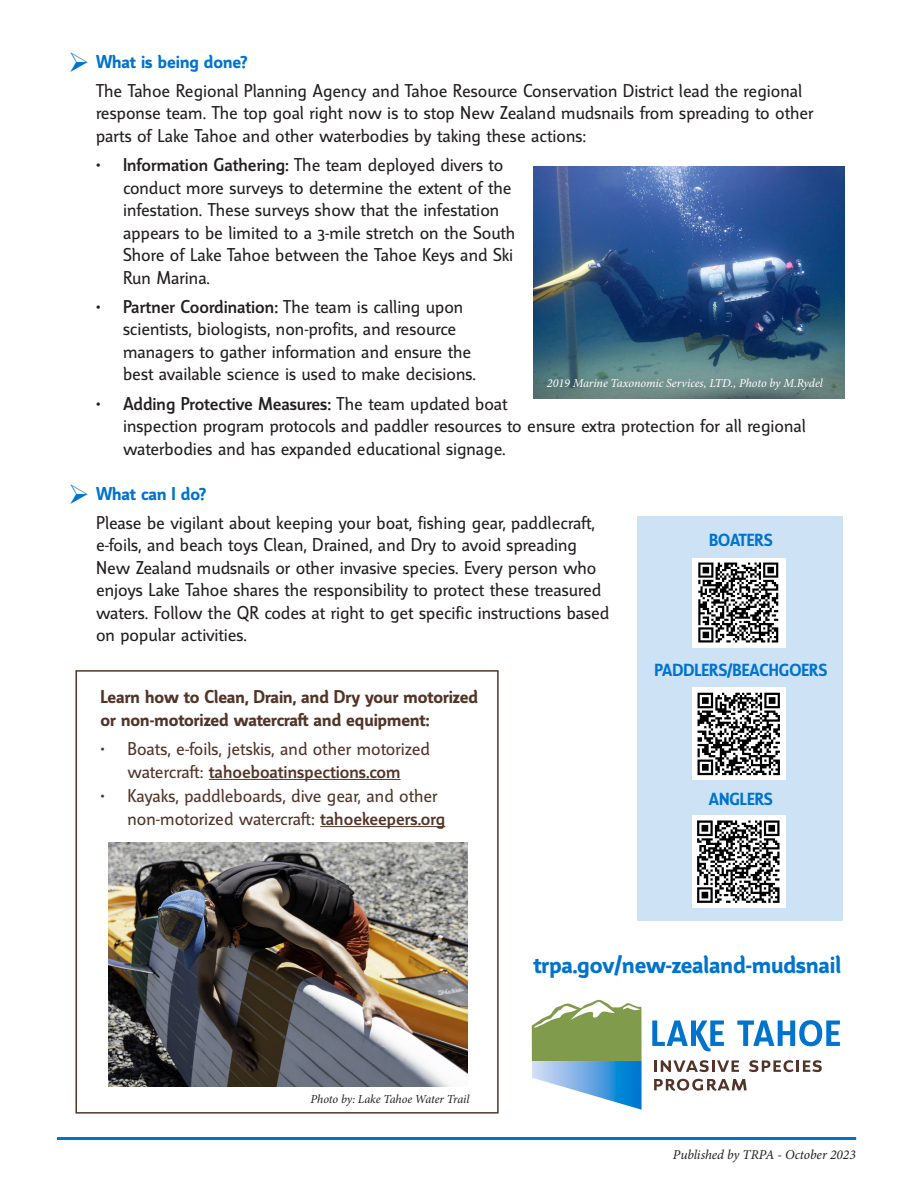
<style>
.page{position:relative;width:918px;height:1188px;background:#fff}
.page>*{position:absolute;margin:0;border:0;box-sizing:border-box;transform-origin:0 0}
.t1{font:700 24px "Manual Semi";color:#0073ce}
.t2{font:18px/22.5px "Manual Semi";color:#231f20}
.t3{font:18px/22.5px "Manual Semi";color:#523528;text-align:center}
.t4{font:700 18px/22.5px "Manual Semi";color:#523528}
.t5{font:700 18px "Manual Semi";color:#0073ce}
.t6{font:700 16.95px "Manual Semi";color:#0073ce}
.t7{font:italic 13.5px "Minion Pro";letter-spacing:-.005em;color:#231f20}
.t8{font:italic 12.15px "Minion Pro";letter-spacing:-.005em;color:#fff}
.t9{font:italic 12.15px "Minion Pro";letter-spacing:-.01em;color:#231f20}
.s1{font-weight:500}
</style>
<div class="page">
<div style="left:75px;top:670px;width:424px;height:444px;border:2px solid #523528"></div>
<svg style="left:532px;top:1000px;width:110px;height:110px"></svg>
<svg style="left:652px;top:1020px;width:72px;height:32px"></svg>
<svg style="left:737px;top:1020px;width:103px;height:26px"></svg>
<svg style="left:654px;top:1060px;width:85px;height:12px"></svg>
<svg style="left:749px;top:1060px;width:73px;height:12px"></svg>
<svg style="left:654px;top:1079px;width:93px;height:12px"></svg>
<img style="left:533px;top:166px;width:311px;height:233px">
<img style="left:108px;top:843px;width:359px;height:243px">
<div style="left:637px;top:516px;width:206px;height:404px;background:#cde3f5"></div>
<div style="left:692px;top:558px;width:93px;height:89px;background:#fff"></div>
<svg style="left:698px;top:562px;width:81px;height:81px"></svg>
<div style="left:692px;top:687px;width:93px;height:93px;background:#fff"></div>
<svg style="left:697px;top:692px;width:83px;height:84px"></svg>
<div style="left:692px;top:815px;width:93px;height:92px;background:#fff"></div>
<svg style="left:697px;top:820px;width:83px;height:83px"></svg>
<hr style="left:209px;top:779px;width:192px;height:1px;background:#523528">
<hr style="left:320px;top:826px;width:125px;height:1px;background:#523528">
<hr style="left:57px;top:1137px;width:799px;height:3px;background:#0073ce">
<p class="t5" style="left:96px;top:50px;width:153px">What is being done?</p>
<p class="t2" style="left:96px;top:79px;width:719px">The Tahoe Regional Planning Agency and Tahoe Resource Conservation District lead the regional response team. The top goal right now is to stop New Zealand mudsnails from spreading to other parts of Lake Tahoe and other waterbodies by taking these actions:</p>
<p class="t2" style="left:123px;top:153px;width:394px;text-indent:-27px"><span class="s1">• Information Gathering:</span> The team deployed divers to conduct more surveys to determine the extent of the infestation. These surveys show that the infestation appears to be limited to a 3-mile stretch on the South Shore of Lake Tahoe between the Tahoe Keys and Ski Run Marina.</p>
<p class="t2" style="left:123px;top:295px;width:355px;text-indent:-27px"><span class="s1">• Partner Coordination:</span> The team is calling upon scientists, biologists, non-profits, and resource managers to gather information and ensure the best available science is used to make decisions.</p>
<p class="t2" style="left:123px;top:392px;width:684px;text-indent:-27px"><span class="s1">• Adding Protective Measures:</span> The team updated boat<br>inspection program protocols and paddler resources to ensure extra protection for all regional waterbodies and has expanded educational signage.</p>
<p class="t5" style="left:96px;top:482px;width:112px">What can I do?</p>
<p class="t2" style="left:96px;top:511px;width:515px">Please be vigilant about keeping your boat, fishing gear, paddlecraft, e-foils, and beach toys Clean, Drained, and Dry to avoid spreading New Zealand mudsnails or other invasive species. Every person who enjoys Lake Tahoe shares the responsibility to protect these treasured waters. Follow the QR codes at right to get specific instructions based on popular activities.</p>
<p class="t8" style="left:547px;top:375px;width:277px">2019 Marine Taxonomic Services, LTD., Photo by M.Rydel</p>
<p class="t6" style="left:709px;top:530px;width:65px">BOATERS</p>
<p class="t4" style="left:101px;top:686px;width:379px">Learn how to Clean, Drain, and Dry your motorized or non-motorized watercraft and equipment:</p>
<p class="t3" style="left:101px;top:738px;width:331px">• Boats, e-foils, jetskis, and other motorized watercraft: <span class="s1">tahoeboatinspections.com</span></p>
<p class="t3" style="left:128px;top:785px;width:319px;text-align:left;text-indent:-27px">• Kayaks, paddleboards, dive gear, and other non-motorized watercraft: <span class="s1">tahoekeepers.org</span></p>
<p class="t9" style="left:311px;top:1091px;width:160px">Photo by: Lake Tahoe Water Trail</p>
<p class="t6" style="left:655px;top:660px;width:174px">PADDLERS/BEACHGOERS</p>
<p class="t6" style="left:709px;top:789px;width:65px">ANGLERS</p>
<p class="t1" style="left:534px;top:950px;width:309px">trpa.gov/new-zealand-mudsnail</p>
<p class="t7" style="left:673px;top:1145px;width:184px">Published by TRPA - October 2023</p>
</div>
